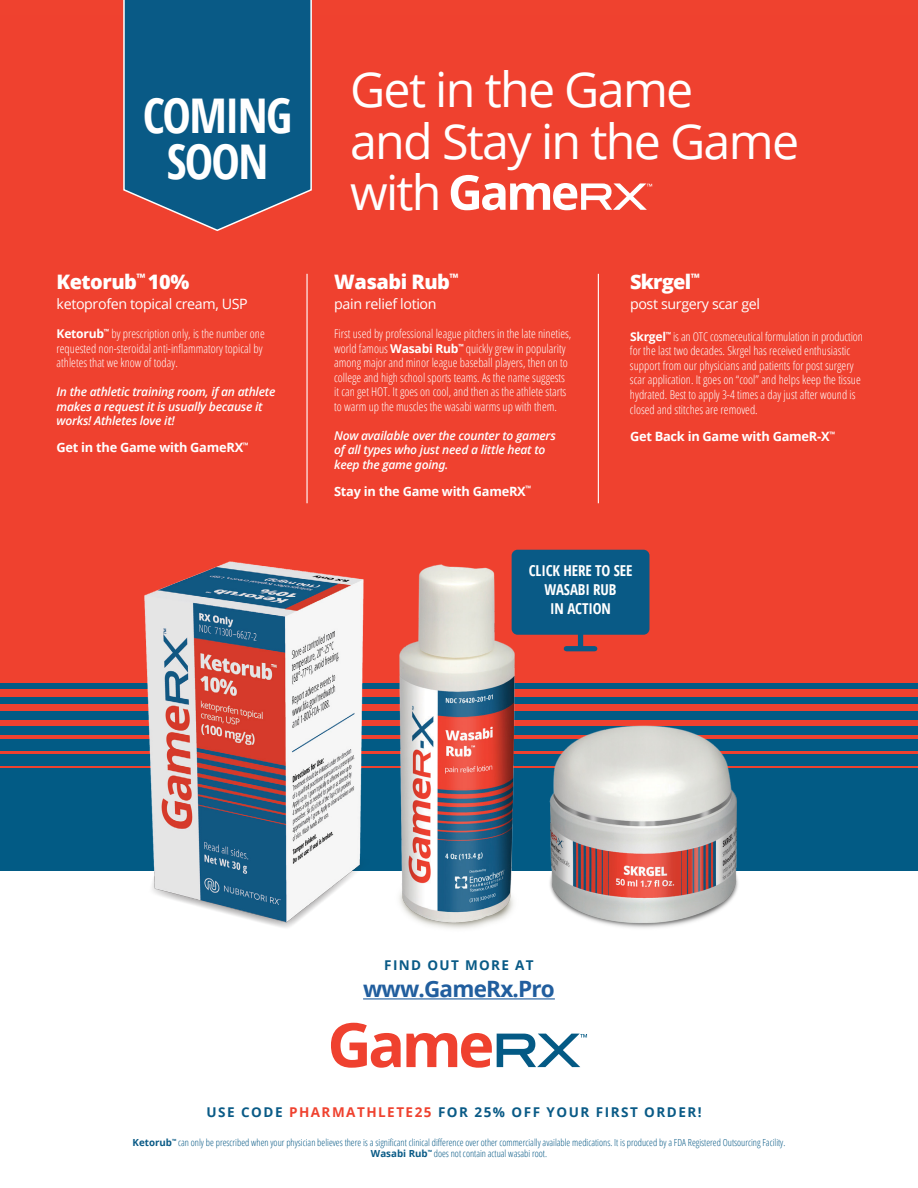
<style>
.page{position:relative;width:918px;height:1188px;background:#fff}
.page>*{position:absolute;margin:0;border:0;box-sizing:border-box;transform-origin:0 0}
.t1{font:48.3px/51.6px "Open Sans";letter-spacing:-.035em;color:#fff}
.t2{font:700 condensed 47.85px/45.5px "Open Sans";letter-spacing:-.035em;color:#fff;text-align:center}
.t3{font:700 22.5px "Open Sans";letter-spacing:-.035em;color:#215e9e}
.t4{font:800 19.95px "Open Sans";letter-spacing:-.025em;color:#fff}
.t5{font:700 condensed 15px/18.9px "Open Sans";letter-spacing:-.01em;color:#fff;text-align:center}
.t6{font:14.25px "Open Sans";letter-spacing:-.025em;color:#fff}
.t7{font:700 13.5px "Open Sans";letter-spacing:.11em;color:#095a86}
.t8{font:700 12.9px "Open Sans";letter-spacing:-.02em;color:#fff}
.t9{font:300 condensed 12.15px/14.5px "Open Sans";color:#fff}
.t10{font:italic 600 12.15px/14.5px "Open Sans";letter-spacing:-.02em;color:#fff}
.t11{font:300 condensed 9.75px/11.7px "Open Sans";color:#095a86;text-align:center}
.s1{font-weight:700;font-stretch:normal}
.s2{color:#ef422f}
</style>
<div class="page">
<div style="left:0;top:0;width:918px;height:140px;background:#ef422f"></div>
<div style="left:0;top:16px;width:918px;height:855px;background:#025b85"></div>
<div style="left:0;top:16px;width:918px;height:660px;background:#ef412f"></div>
<hr style="left:0;top:766px;width:918px;height:2px;background:#ef412f">
<hr style="left:0;top:751px;width:918px;height:3px;background:#ef412f">
<hr style="left:0;top:735px;width:918px;height:4px;background:#ef412f">
<div style="left:0;top:720px;width:918px;height:5px;background:#ef412f"></div>
<div style="left:0;top:705px;width:918px;height:6px;background:#ef412f"></div>
<div style="left:0;top:689px;width:918px;height:8px;background:#ef412f"></div>
<div style="left:0;top:674px;width:918px;height:9px;background:#ef412f"></div>
<svg style="left:331px;top:1023px;width:256px;height:45px"></svg>
<img style="left:130px;top:561px;width:235px;height:367px">
<svg style="left:451px;top:175px;width:201px;height:35px"></svg>
<hr style="left:363px;top:998px;width:192px;height:1px;background:#215e9e">
<hr style="left:306px;top:274px;width:2px;height:229px;background:#fff">
<hr style="left:598px;top:274px;width:1px;height:229px;background:#fff">
<img style="left:542px;top:725px;width:208px;height:203px">
<svg style="left:123px;top:0;width:189px;height:231px"></svg>
<div style="left:512px;top:550px;width:137px;height:85px;background:#095a86;border-radius:6px"></div>
<div style="left:578px;top:631px;width:5px;height:18px;background:#095a86"></div>
<div style="left:566px;top:646px;width:29px;height:5px;background:#095a86"></div>
<img style="left:365px;top:549px;width:177px;height:380px">
<h2 class="t2" style="left:143px;top:92px;width:151px">COMING<br>SOON</h2>
<h3 class="t4" style="left:57px;top:267px;width:134px">Ketorub<sup>™</sup> 10%</h3>
<p class="t6" style="left:57px;top:294px;width:193px">ketoprofen topical cream, USP</p>
<p class="t9" style="left:57px;top:326px;width:210px"><span class="s1">Ketorub</span><sup>™</sup> by prescription only, is the number one requested non-steroidal anti-inflammatory topical by athletes that we know of today.</p>
<p class="t10" style="left:57px;top:384px;width:220px">In the athletic training room, if an athlete makes a request it is usually because it works! Athletes love it!</p>
<p class="t8" style="left:57px;top:438px;width:193px">Get in the Game with GameRX<sup>™</sup></p>
<h1 class="t1" style="left:350px;top:63px;width:451px">Get in the Game<br>and Stay in the Game with</h1>
<h3 class="t4" style="left:334px;top:267px;width:126px">Wasabi Rub<sup>™</sup></h3>
<p class="t6" style="left:334px;top:294px;width:104px">pain relief lotion</p>
<p class="t9" style="left:334px;top:326px;width:239px">First used by professional league pitchers in the late nineties, world famous <span class="s1">Wasabi Rub</span><sup>™</sup> quickly grew in popularity among major and minor league baseball players, then on to college and high school sports teams. As the name suggests it can get HOT. It goes on cool, and then as the athlete starts to warm up the muscles the wasabi warms up with them.</p>
<p class="t10" style="left:334px;top:428px;width:223px">Now available over the counter to gamers of all types who just need a little heat to keep the game going.</p>
<p class="t8" style="left:334px;top:482px;width:198px">Stay in the Game with GameRX<sup>™</sup></p>
<h3 class="t4" style="left:630px;top:267px;width:71px">Skrgel<sup>™</sup></h3>
<p class="t6" style="left:630px;top:294px;width:132px">post surgery scar gel</p>
<p class="t9" style="left:630px;top:329px;width:234px"><span class="s1">Skrgel</span><sup>™</sup> is an OTC cosmeceutical formulation in production for the last two decades. Skrgel has received enthusiastic support from our physicians and patients for post surgery scar application. It goes on “cool” and helps keep the tissue hydrated. Best to apply 3-4 times a day just after wound is closed and stitches are removed.</p>
<p class="t8" style="left:630px;top:427px;width:206px">Get Back in Game with GameR-X<sup>™</sup></p>
<p class="t5" style="left:529px;top:561px;width:105px">CLICK HERE TO SEE<br>WASABI RUB<br>IN ACTION</p>
<p class="t7" style="left:384px;top:956px;width:151px">FIND OUT MORE AT</p>
<h3 class="t3" style="left:363px;top:973px;width:193px">www.GameRx.Pro</h3>
<p class="t7" style="left:207px;top:1103px;width:497px">USE CODE <span class="s2">PHARMATHLETE25</span> FOR 25% OFF YOUR FIRST ORDER!</p>
<p class="t11" style="left:133px;top:1136px;width:654px"><span class="s1">Ketorub</span><sup>™</sup> can only be prescribed when your physician believes there is a significant clinical difference over other commercially available medications. It is produced by a FDA Registered Outsourcing Facility.<br><span class="s1">Wasabi Rub</span><sup>™</sup> does not contain actual wasabi root.</p>
</div>
